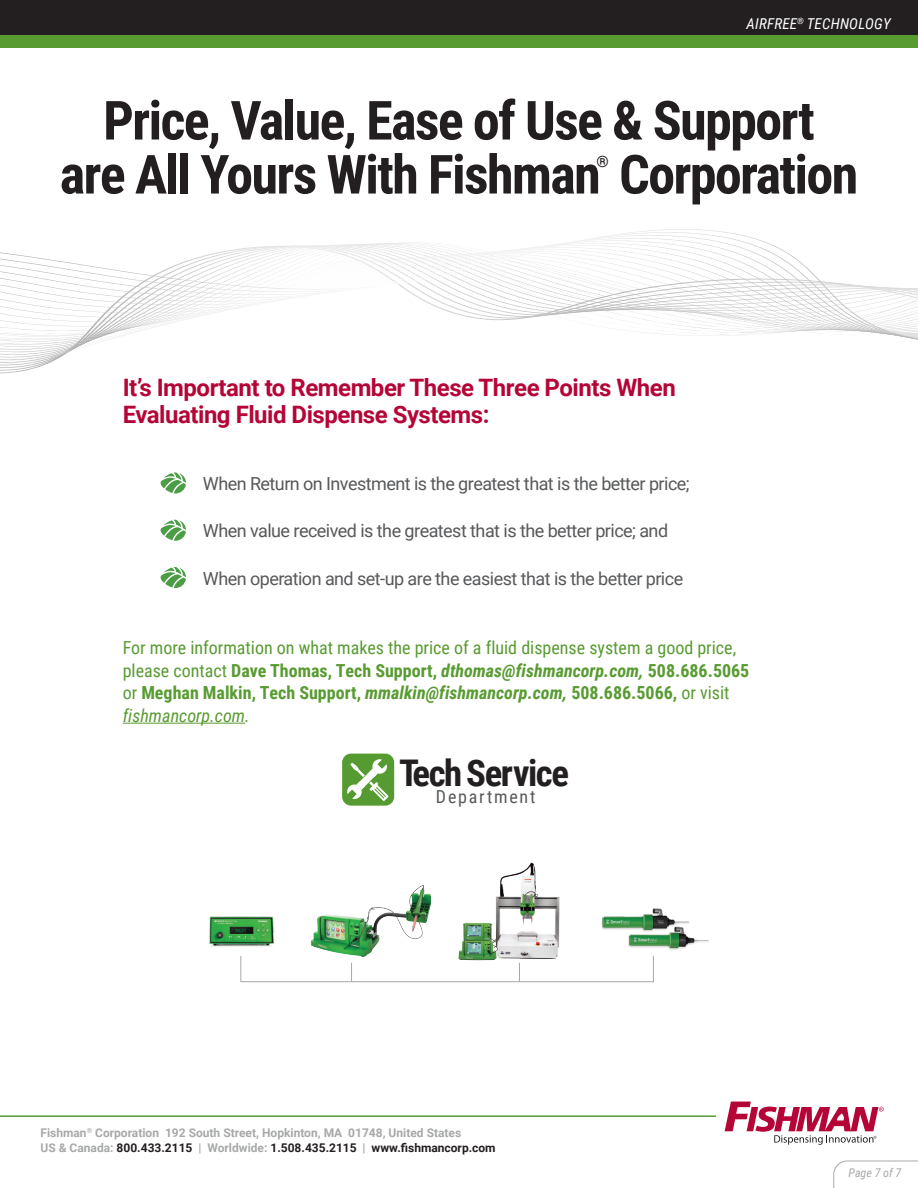
<style>
.page{position:relative;width:918px;height:1188px;background:#fff}
.page>*{position:absolute;margin:0;border:0;box-sizing:border-box;transform-origin:0 0}
.t1{font:700 54px/54px "Roboto Condensed";letter-spacing:-.03em;color:#231f20;text-align:center}
.t2{font:700 36.75px "Roboto Condensed";letter-spacing:-.04em;color:#231f20}
.t3{font:700 24px/27px "Roboto";letter-spacing:-.02em;color:#b50536}
.t4{font:18px/22.5px "Roboto Condensed";color:#589b31}
.t5{font:18px "Roboto";letter-spacing:-.03em;color:#57585a}
.t6{font:18px "Roboto Condensed";letter-spacing:.1em;color:#57585a}
.t7{font:700 15.75px "Roboto Condensed";color:#231f20}
.t8{font:italic 15px "Roboto Condensed";letter-spacing:.015em;color:#fff}
.t9{font:700 12px/14.4px "Roboto";color:#a7a8a9}
.t10{font:italic 12px "Roboto Condensed";color:#a7a8a9}
.s1{font-weight:700}
.s2{font-weight:700;font-style:italic}
.s3{font-style:italic}
.s4{color:#231f20}
</style>
<div class="page">
<svg style="left:833px;top:1160px;width:85px;height:28px"></svg>
<svg style="left:725px;top:1102px;width:159px;height:43px"></svg>
<hr style="left:0;top:1115px;width:716px;height:2px;background:#589b31">
<div style="left:0;top:35px;width:918px;height:13px;background:#589b31"></div>
<div style="left:0;top:0;width:918px;height:35px;background:#231f20"></div>
<img style="left:209px;top:916px;width:65px;height:31px">
<img style="left:601px;top:908px;width:108px;height:42px">
<img style="left:458px;top:862px;width:102px;height:101px">
<img style="left:311px;top:885px;width:120px;height:70px">
<div style="left:240px;top:955px;width:414px;height:27px;border:1px solid #a7a8a9"></div>
<svg style="left:351px;top:963px;width:1px;height:19px"></svg>
<svg style="left:519px;top:963px;width:1px;height:19px"></svg>
<svg style="left:0;top:229px;width:918px;height:115px"></svg>
<hr style="left:123px;top:723px;width:122px;height:1px;background:#589b31">
<svg style="left:161px;top:472px;width:25px;height:21px"></svg>
<svg style="left:161px;top:520px;width:25px;height:21px"></svg>
<svg style="left:161px;top:567px;width:25px;height:21px"></svg>
<div style="left:342px;top:754px;width:52px;height:52px;background:#569b32;border-radius:9px"></div>
<svg style="left:347px;top:759px;width:42px;height:42px"></svg>
<p class="t8" style="left:746px;top:13px;width:146px">AIRFREE<sup>®</sup> TECHNOLOGY</p>
<p class="t1" style="left:60px;top:91px;width:800px">Price, Value, Ease of Use &amp; Support<br>are All Yours With Fishman Corporation</p>
<p class="t7" style="left:596px;top:150px;width:14px">®</p>
<p class="t3" style="left:123px;top:373px;width:555px">It’s Important to Remember These Three Points When<br>Evaluating Fluid Dispense Systems:</p>
<p class="t5" style="left:203px;top:471px;width:488px">When Return on Investment is the greatest that is the better price;</p>
<p class="t5" style="left:203px;top:518px;width:467px">When value received is the greatest that is the better price; and</p>
<p class="t5" style="left:203px;top:566px;width:482px">When operation and set-up are the easiest that is the better price</p>
<p class="t4" style="left:123px;top:636px;width:628px">For more information on what makes the price of a fluid dispense system a good price, please contact <span class="s1">Dave Thomas, Tech Support,</span> <span class="s2">dthomas@fishmancorp.com,</span> <span class="s1">508.686.5065 </span>or <span class="s1">Meghan Malkin, Tech Support,</span> <span class="s2">mmalkin@fishmancorp.com,</span> <span class="s1">508.686.5066,</span> or visit <span class="s3">fishmancorp.com.</span></p>
<p class="t2" style="left:399px;top:748px;width:171px">Tech Service</p>
<p class="t6" style="left:436px;top:784px;width:101px">Department</p>
<p class="t9" style="left:40px;top:1125px;width:457px">Fishman<sup>®</sup> Corporation 192 South Street, Hopkinton, MA 01748, United States<br>US &amp; Canada: <span class="s4">800.433.2115</span> | Worldwide: <span class="s4">1.508.435.2115</span> | <span class="s4">www.fishmancorp.com</span></p>
<p class="t10" style="left:849px;top:1164px;width:54px">Page 7 of 7</p>
</div>
